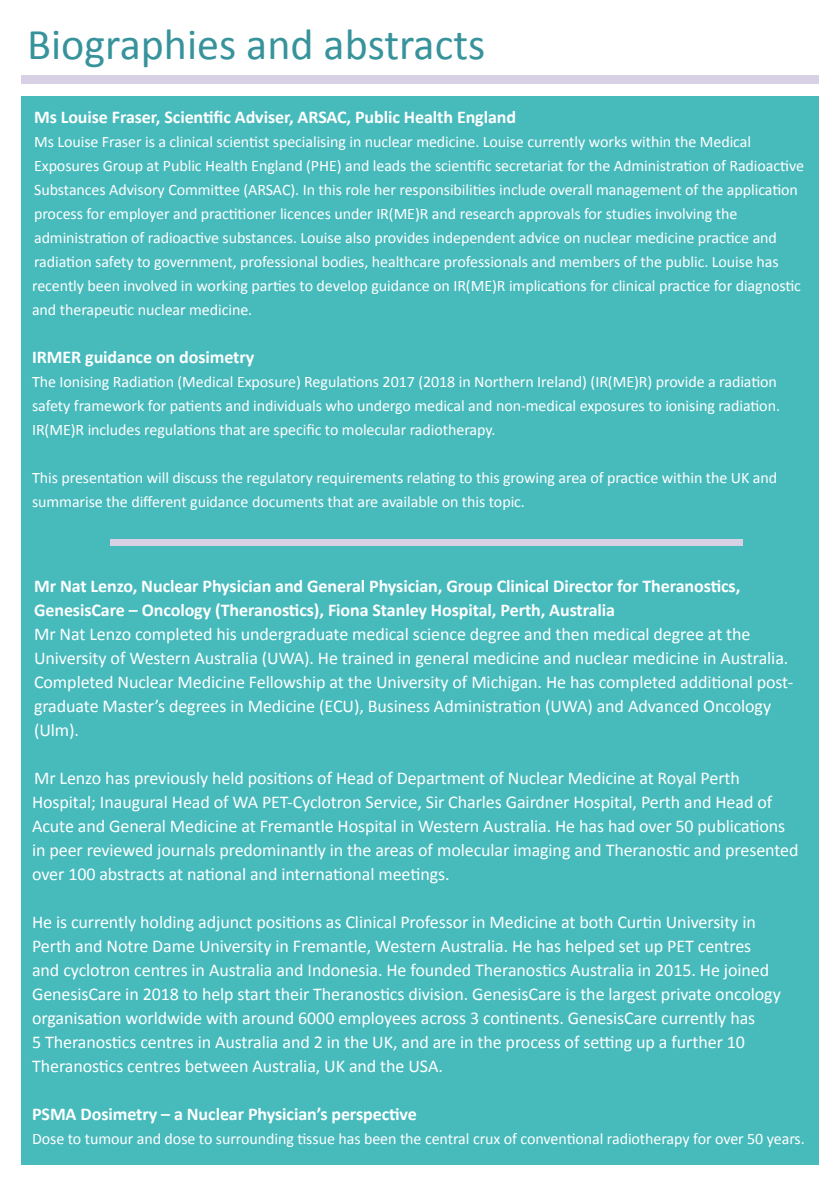
<style>
.page{position:relative;width:840px;height:1191px;background:#fff}
.page>*{position:absolute;margin:0;border:0;box-sizing:border-box;transform-origin:0 0}
.t1{font:44px "Calibri";color:#37939b}
.t2{font:18px/24px "Calibri";letter-spacing:-.005em;color:#fff}
.t3{font:700 18px/24px "Calibri";letter-spacing:-.005em;color:#fff}
.t4{font:16px/24px "Calibri";letter-spacing:-.005em;color:#fff}
</style>
<div class="page">
<div style="left:21px;top:96px;width:797px;height:1068px;background:#47babc"></div>
<div style="left:21px;top:75px;width:797px;height:9px;background:#d8d1e6"></div>
<div style="left:110px;top:539px;width:632px;height:6px;background:#d8d1e6"></div>
<p class="t1" style="left:27px;top:17px;width:459px">Biographies and abstracts</p>
<p class="t3" style="left:34px;top:105px;width:483px">Ms Louise Fraser, Scientific Adviser, ARSAC, Public Health England</p>
<p class="t4" style="left:32px;top:129px;width:773px">Ms Louise Fraser is a clinical scientist specialising in nuclear medicine. Louise currently works within the Medical Exposures Group at Public Health England (PHE) and leads the scientific secretariat for the Administration of Radioactive Substances Advisory Committee (ARSAC). In this role her responsibilities include overall management of the application process for employer and practitioner licences under IR(ME)R and research approvals for studies involving the administration of radioactive substances. Louise also provides independent advice on nuclear medicine practice and radiation safety to government, professional bodies, healthcare professionals and members of the public. Louise has recently been involved in working parties to develop guidance on IR(ME)R implications for clinical practice for diagnostic and therapeutic nuclear medicine.</p>
<p class="t3" style="left:32px;top:345px;width:224px">IRMER guidance on dosimetry</p>
<p class="t4" style="left:32px;top:369px;width:749px">The Ionising Radiation (Medical Exposure) Regulations 2017 (2018 in Northern Ireland) (IR(ME)R) provide a radiation safety framework for patients and individuals who undergo medical and non-medical exposures to ionising radiation.<br>IR(ME)R includes regulations that are specific to molecular radiotherapy.</p>
<p class="t4" style="left:32px;top:465px;width:746px">This presentation will discuss the regulatory requirements relating to this growing area of practice within the UK and summarise the different guidance documents that are available on this topic.</p>
<p class="t3" style="left:34px;top:574px;width:707px">Mr Nat Lenzo, Nuclear Physician and General Physician, Group Clinical Director for Theranostics,<br>GenesisCare – Oncology (Theranostics), Fiona Stanley Hospital, Perth, Australia</p>
<p class="t2" style="left:34px;top:622px;width:755px">Mr Nat Lenzo completed his undergraduate medical science degree and then medical degree at the<br>University of Western Australia (UWA). He trained in general medicine and nuclear medicine in Australia.</p>
<p class="t2" style="left:34px;top:670px;width:760px">Completed Nuclear Medicine Fellowship at the University of Michigan. He has completed additional post&shy;graduate Master’s degrees in Medicine (ECU), Business Administration (UWA) and Advanced Oncology (Ulm).</p>
<p class="t2" style="left:32px;top:766px;width:767px">Mr Lenzo has previously held positions of Head of Department of Nuclear Medicine at Royal Perth Hospital; Inaugural Head of WA PET-Cyclotron Service, Sir Charles Gairdner Hospital, Perth and Head of Acute and General Medicine at Fremantle Hospital in Western Australia. He has had over 50 publications in peer reviewed journals predominantly in the areas of molecular imaging and Theranostic and presented over 100 abstracts at national and international meetings.</p>
<p class="t2" style="left:32px;top:910px;width:749px">He is currently holding adjunct positions as Clinical Professor in Medicine at both Curtin University in Perth and Notre Dame University in Fremantle, Western Australia. He has helped set up PET centres and cyclotron centres in Australia and Indonesia. He founded Theranostics Australia in 2015. He joined GenesisCare in 2018 to help start their Theranostics division. GenesisCare is the largest private oncology organisation worldwide with around 6000 employees across 3 continents. GenesisCare currently has<br>5 Theranostics centres in Australia and 2 in the UK, and are in the process of setting up a further 10<br>Theranostics centres between Australia, UK and the USA.</p>
<p class="t3" style="left:32px;top:1102px;width:386px">PSMA Dosimetry – a Nuclear Physician’s perspective</p>
<p class="t4" style="left:32px;top:1127px;width:773px">Dose to tumour and dose to surrounding tissue has been the central crux of conventional radiotherapy for over 50 years.</p>
</div>
